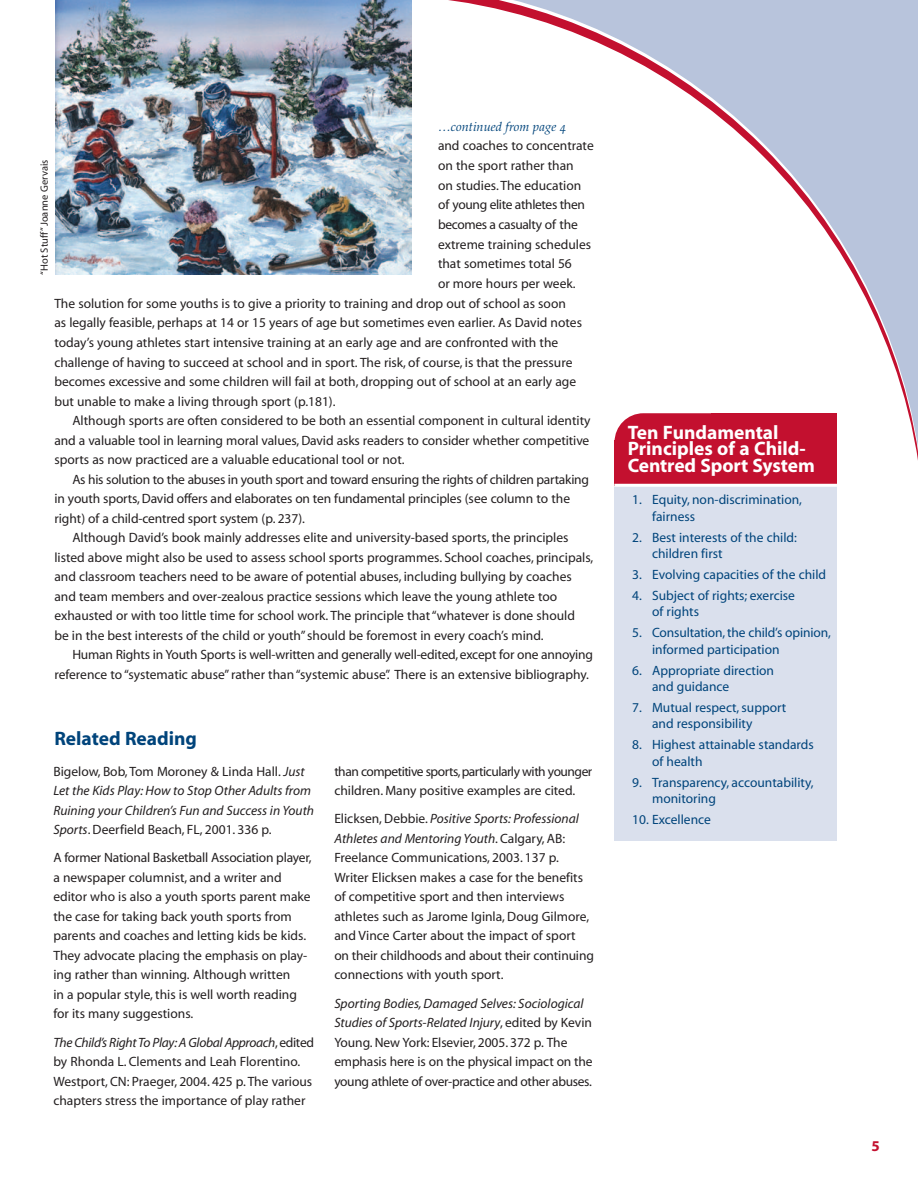
<style>
.page{position:relative;width:918px;height:1188px;background:#fff}
.page>*{position:absolute;margin:0;border:0;box-sizing:border-box;transform-origin:0 0}
.t1{font:700 19.5px/16.5px "Myriad";color:#fff}
.t2{font:700 19.5px "Myriad";color:#00447b}
.t3{font:700 15px "Myriad";color:#c3102f}
.t4{font:13.5px/19.5px "Myriad";color:#231f20}
.t5{font:13.5px/16.5px "Myriad";color:#00447b}
.t6{font:italic 13.5px/19.5px "Myriad";color:#231f20}
.t7{font:13.5px/19.5px "Myriad";letter-spacing:-.035em;color:#231f20}
.t8{font:13.5px "Myriad";letter-spacing:-.02em;color:#231f20}
.t9{font:13.5px "Myriad";letter-spacing:-.025em;color:#231f20}
.t10{font:12.75px "Palatino Italic Os F";color:#00447b}
.t11{font:10.5px "Myriad";color:#231f20}
.s1{font-style:normal}
.s2{font-style:italic}
</style>
<div class="page">
<svg style="left:374px;top:0;width:544px;height:533px"></svg>
<img style="left:55px;top:0;width:356px;height:274px">
<div style="left:615px;top:413px;width:222px;height:58px;background:#c3102f;border-radius:29px"></div>
<div style="left:712px;top:413px;width:125px;height:58px;background:#c3102f"></div>
<div style="left:614px;top:441px;width:223px;height:46px;background:#c3102f"></div>
<div style="left:615px;top:486px;width:222px;height:355px;background:#dae0ed"></div>
<hr style="left:614px;top:484px;width:223px;height:3px;background:#fff">
<p class="t10" style="left:438px;top:122px;width:130px">…continued from page 4</p>
<p class="t4" style="left:438px;top:137px;width:157px">and coaches to concentrate</p>
<p class="t4" style="left:438px;top:157px;width:137px">on the sport rather than</p>
<p class="t4" style="left:438px;top:176px;width:145px">on studies. The education</p>
<p class="t9" style="left:438px;top:200px;width:149px">of young elite athletes then</p>
<p class="t9" style="left:438px;top:219px;width:142px">becomes a casualty of the</p>
<p class="t4" style="left:438px;top:235px;width:155px">extreme training schedules</p>
<p class="t4" style="left:438px;top:255px;width:135px">that sometimes total 56</p>
<p class="t4" style="left:438px;top:275px;width:139px">or more hours per week.</p>
<p class="t4" style="left:54px;top:294px;width:513px">The solution for some youths is to give a priority to training and drop out of school as soon</p>
<p class="t4" style="left:54px;top:314px;width:529px">as legally feasible, perhaps at 14 or 15 years of age but sometimes even earlier. As David notes</p>
<p class="t4" style="left:54px;top:334px;width:505px">today’s young athletes start intensive training at an early age and are confronted with the</p>
<p class="t4" style="left:54px;top:353px;width:520px">challenge of having to succeed at school and in sport. The risk, of course, is that the pressure</p>
<p class="t4" style="left:54px;top:373px;width:523px">becomes excessive and some children will fail at both, dropping out of school at an early age</p>
<p class="t4" style="left:54px;top:393px;width:283px">but unable to make a living through sport (p.181).</p>
<p class="t4" style="left:72px;top:412px;width:520px">Although sports are often considered to be both an essential component in cultural identity</p>
<p class="t4" style="left:54px;top:432px;width:537px">and a valuable tool in learning moral values, David asks readers to consider whether competitive</p>
<p class="t4" style="left:54px;top:451px;width:352px">sports as now practiced are a valuable educational tool or not.</p>
<p class="t8" style="left:72px;top:474px;width:518px">As his solution to the abuses in youth sport and toward ensuring the rights of children partaking</p>
<p class="t4" style="left:54px;top:490px;width:517px">in youth sports, David offers and elaborates on ten fundamental principles (see column to the</p>
<p class="t4" style="left:54px;top:510px;width:252px">right) of a child-centred sport system (p. 237).</p>
<p class="t4" style="left:72px;top:529px;width:498px">Although David’s book mainly addresses elite and university-based sports, the principles</p>
<p class="t4" style="left:54px;top:549px;width:540px">listed above might also be used to assess school sports programmes. School coaches, principals,</p>
<p class="t4" style="left:54px;top:568px;width:519px">and classroom teachers need to be aware of potential abuses, including bullying by coaches</p>
<p class="t4" style="left:54px;top:588px;width:504px">and team members and over-zealous practice sessions which leave the young athlete too</p>
<p class="t4" style="left:54px;top:607px;width:522px">exhausted or with too little time for school work. The principle that “whatever is done should</p>
<p class="t4" style="left:54px;top:627px;width:491px">be in the best interests of the child or youth” should be foremost in every coach’s mind.</p>
<p class="t4" style="left:72px;top:646px;width:522px">Human Rights in Youth Sports is well-written and generally well-edited, except for one annoying</p>
<p class="t4" style="left:54px;top:666px;width:536px">reference to “systematic abuse” rather than “systemic abuse”. There is an extensive bibliography.</p>
<p class="t11" style="left:40px;top:275px;width:117px;rotate:-90deg">“Hot Stuff” Joanne Gervais</p>
<h1 class="t2" style="left:54px;top:731px;width:144px">Related Reading</h1>
<p class="t6" style="left:53px;top:762px;width:262px"><span class="s1">Bigelow, Bob, Tom Moroney &amp; Linda Hall.</span> Just Let the Kids Play: How to Stop Other Adults from Ruining your Children’s Fun and Success in Youth Sports<span class="s1">. Deerfield Beach, FL, 2001. 336 p.</span></p>
<p class="t4" style="left:53px;top:849px;width:260px">A former National Basketball Association player, a newspaper columnist, and a writer and editor who is also a youth sports parent make the case for taking back youth sports from parents and coaches and letting kids be kids.<br>They advocate placing the emphasis on play&shy;ing rather than winning. Although written<br>in a popular style, this is well worth reading for its many suggestions.</p>
<p class="t4" style="left:53px;top:1034px;width:262px"><span class="s2">The Child’s Right To Play: A Global Approach</span>, edited by Rhonda L. Clements and Leah Florentino.<br>Westport, CN: Praeger, 2004. 425 p. The various chapters stress the importance of play rather</p>
<p class="t7" style="left:334px;top:762px;width:260px">than competitive sports,particularly with younger children. Many positive examples are cited.</p>
<p class="t4" style="left:334px;top:810px;width:261px">Elicksen, Debbie. <span class="s2">Positive Sports: Professional Athletes and Mentoring Youth</span>. Calgary, AB:<br>Freelance Communications, 2003. 137 p.<br>Writer Elicksen makes a case for the benefits of competitive sport and then interviews athletes such as Jarome Iginla, Doug Gilmore, and Vince Carter about the impact of sport<br>on their childhoods and about their continuing connections with youth sport.</p>
<p class="t4" style="left:334px;top:995px;width:260px"><span class="s2">Sporting Bodies, Damaged Selves: Sociological Studies of Sports-Related Injury</span>, edited by Kevin Young. New York: Elsevier, 2005. 372 p. The emphasis here is on the physical impact on the young athlete of over-practice and other abuses.</p>
<h1 class="t1" style="left:628px;top:426px;width:189px">Ten Fundamental<br>Principles of a Child-<br>Centred Sport System</h1>
<p class="t5" style="left:652px;top:493px;width:151px;text-indent:-20px">1. Equity, non-discrimination, fairness</p>
<p class="t5" style="left:652px;top:530px;width:146px;text-indent:-20px">2. Best interests of the child: children first</p>
<p class="t5" style="left:632px;top:567px;width:195px">3. Evolving capacities of the child</p>
<p class="t5" style="left:652px;top:588px;width:144px;text-indent:-20px">4. Subject of rights; exercise of rights</p>
<p class="t5" style="left:652px;top:626px;width:180px;text-indent:-20px">5. Consultation, the child’s opinion, informed participation</p>
<p class="t5" style="left:652px;top:663px;width:123px;text-indent:-20px">6. Appropriate direction and guidance</p>
<p class="t5" style="left:652px;top:700px;width:136px;text-indent:-20px">7. Mutual respect, support and responsibility</p>
<p class="t5" style="left:652px;top:738px;width:163px;text-indent:-20px">8. Highest attainable standards of health</p>
<p class="t5" style="left:652px;top:775px;width:163px;text-indent:-20px">9. Transparency, accountability, monitoring</p>
<p class="t5" style="left:632px;top:812px;width:80px">10. Excellence</p>
<p class="t3" style="left:872px;top:1140px;width:10px">5</p>
</div>
